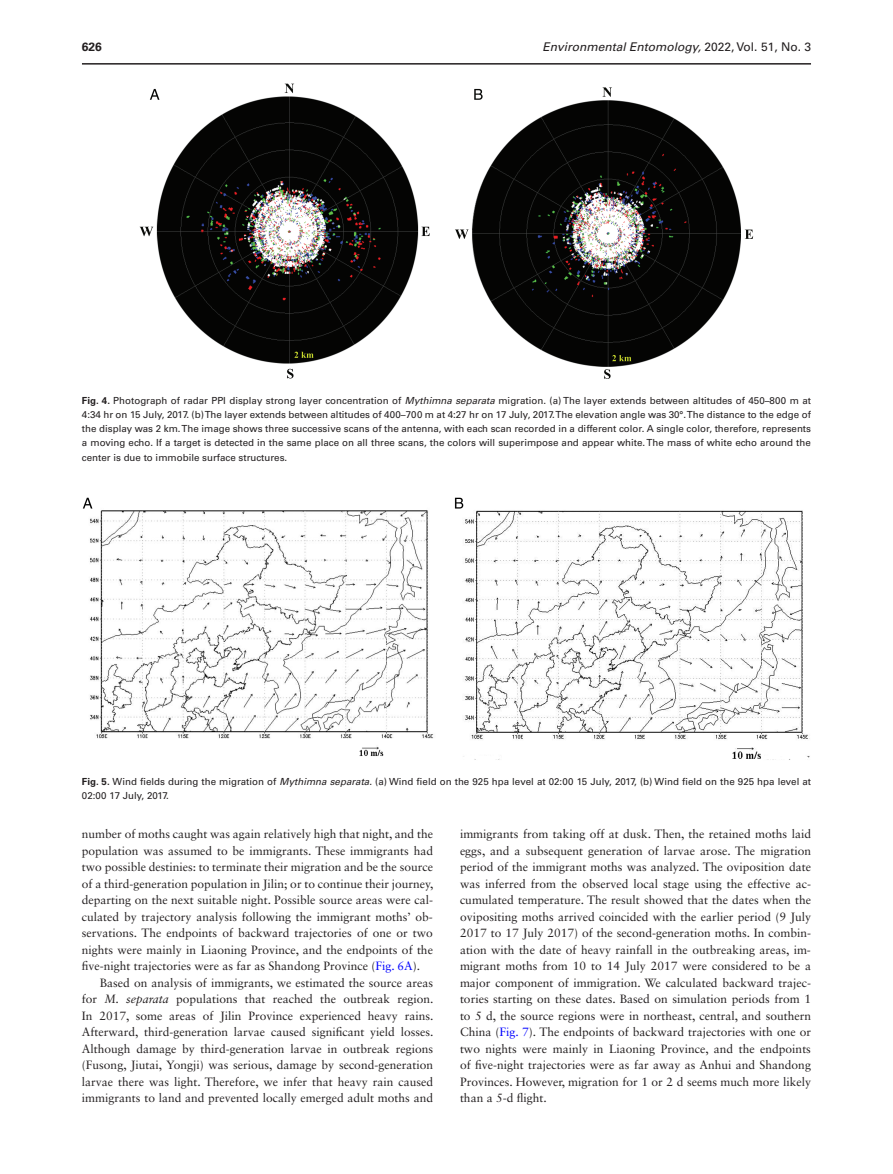
<style>
.page{position:relative;width:893px;height:1174px;background:#fff}
.page>*{position:absolute;margin:0;border:0;box-sizing:border-box;transform-origin:0 0}
.t1{font:12px/16.5px "Sabon LT Std";color:#231f20;text-align:justify}
.t2{font:italic 12px "Univers LT Std";color:#231f20}
.t3{font:700 12px "Univers LT Std";color:#231f20}
.t4{font:9.75px/14.2px "Univers LT Std";color:#231f20;text-align:justify}
.s1{font-style:normal}
.s2{font-weight:700}
.s3{font-style:italic}
.s4{color:#00f}
</style>
<div class="page">
<hr style="left:82px;top:63px;width:729px;height:2px;background:#231f20">
<img style="left:139px;top:83px;width:615px;height:296px">
<img style="left:82px;top:497px;width:728px;height:263px">
<p class="t3" style="left:82px;top:40px;width:22px">626</p>
<p class="t2" style="left:543px;top:40px;width:270px">Environmental Entomology, <span class="s1">2022, Vol. 51, No. 3</span></p>
<p class="t4" style="left:82px;top:393px;width:731px"><span class="s2">Fig. 4.</span> Photograph of radar PPI display strong layer concentration of <span class="s3">Mythimna separata</span> migration. (a) The layer extends between altitudes of 450–800 m at 4:34 hr on 15 July, 2017. (b) The layer extends between altitudes of 400–700 m at 4:27 hr on 17 July, 2017. The elevation angle was 30°. The distance to the edge of the display was 2 km. The image shows three successive scans of the antenna, with each scan recorded in a different color. A single color, therefore, represents a moving echo. If a target is detected in the same place on all three scans, the colors will superimpose and appear white. The mass of white echo around the center is due to immobile surface structures.</p>
<p class="t4" style="left:82px;top:774px;width:731px"><span class="s2">Fig. 5.</span> Wind fields during the migration of <span class="s3">Mythimna separata</span>. (a) Wind field on the 925 hpa level at 02:00 15 July, 2017, (b) Wind field on the 925 hpa level at<br>02:00 17 July, 2017.</p>
<p class="t1" style="left:82px;top:825px;width:353px">number of moths caught was again relatively high that night, and the population was assumed to be immigrants. These immigrants had two possible destinies: to terminate their migration and be the source of a third-generation population in Jilin; or to continue their journey, departing on the next suitable night. Possible source areas were cal&shy;culated by trajectory analysis following the immigrant moths’ ob&shy;servations. The endpoints of backward trajectories of one or two nights were mainly in Liaoning Province, and the endpoints of the five-night trajectories were as far as Shandong Province (<span class="s4">Fig. 6A</span>).</p>
<p class="t1" style="left:82px;top:974px;width:353px;text-indent:18px">Based on analysis of immigrants, we estimated the source areas for <span class="s3">M. separata</span> populations that reached the outbreak region.<br>In 2017, some areas of Jilin Province experienced heavy rains.<br>Afterward, third-generation larvae caused significant yield losses.<br>Although damage by third-generation larvae in outbreak regions (Fusong, Jiutai, Yongji) was serious, damage by second-generation larvae there was light. Therefore, we infer that heavy rain caused immigrants to land and prevented locally emerged adult moths and</p>
<p class="t1" style="left:460px;top:825px;width:353px">immigrants from taking off at dusk. Then, the retained moths laid eggs, and a subsequent generation of larvae arose. The migration period of the immigrant moths was analyzed. The oviposition date was inferred from the observed local stage using the effective ac&shy;cumulated temperature. The result showed that the dates when the ovipositing moths arrived coincided with the earlier period (9 July 2017 to 17 July 2017) of the second-generation moths. In combin&shy;ation with the date of heavy rainfall in the outbreaking areas, im&shy;migrant moths from 10 to 14 July 2017 were considered to be a major component of immigration. We calculated backward trajec&shy;tories starting on these dates. Based on simulation periods from 1 to 5 d, the source regions were in northeast, central, and southern China (<span class="s4">Fig. 7</span>). The endpoints of backward trajectories with one or two nights were mainly in Liaoning Province, and the endpoints of five-night trajectories were as far away as Anhui and Shandong Provinces. However, migration for 1 or 2 d seems much more likely than a 5-d flight.</p>
</div>
